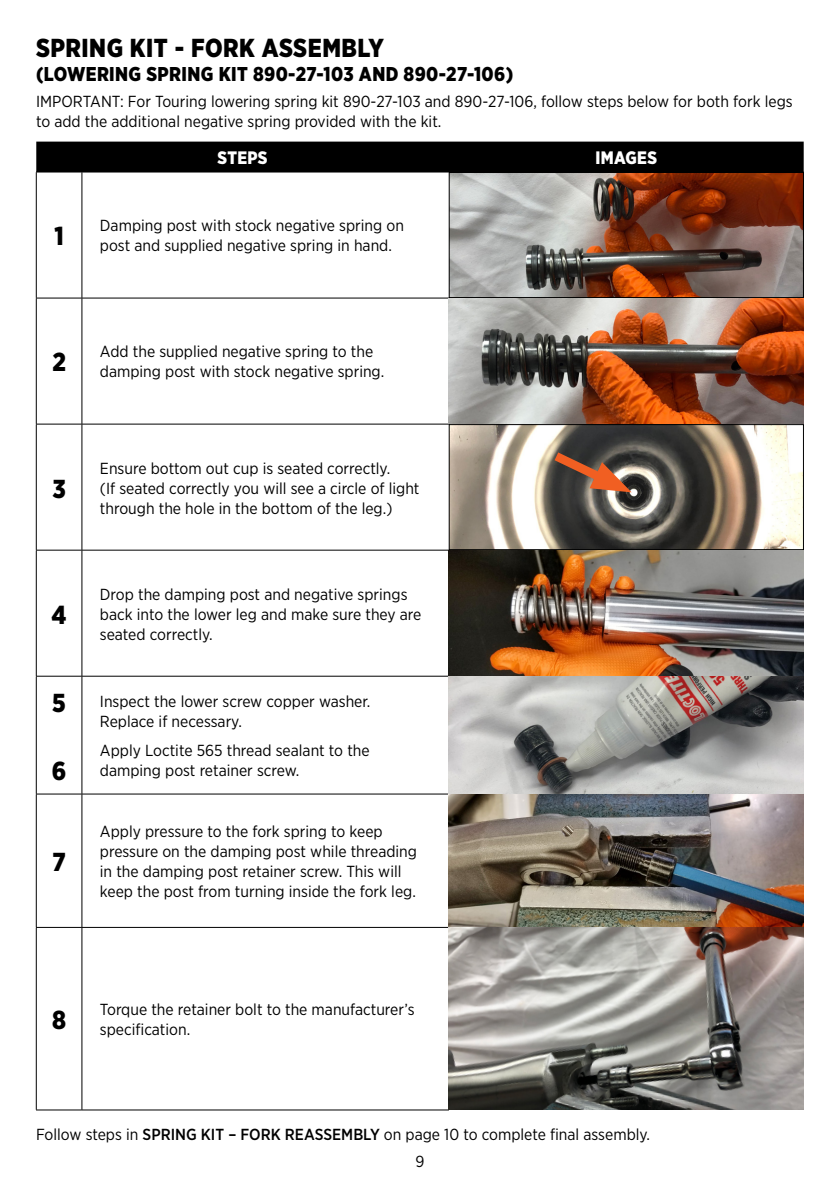
<style>
.page{position:relative;width:840px;height:1191px;background:#fff}
.page>*{position:absolute;margin:0;border:0;box-sizing:border-box;transform-origin:0 0}
.t1{font:900 26px "Gotham Narrow";letter-spacing:.02em;color:#000;scale:.95 1}
.t2{font:900 20px "Gotham Narrow";letter-spacing:.02em;color:#000;scale:.95 1}
.t3{font:900 18px "Gotham Narrow";letter-spacing:.02em;color:#fff;scale:.95 1}
.t4{font:16px/20px "Gotham Narrow";color:#000}
.s1{font-weight:500}
</style>
<div class="page">
<div style="left:36px;top:142px;width:767px;height:30px;background:#000"></div>
<hr style="left:36px;top:172px;width:1px;height:126px;background:#000">
<hr style="left:81px;top:172px;width:1px;height:126px;background:#000">
<hr style="left:36px;top:298px;width:46px;height:1px;background:#000">
<hr style="left:36px;top:298px;width:1px;height:126px;background:#000">
<hr style="left:82px;top:298px;width:366px;height:1px;background:#000">
<hr style="left:81px;top:298px;width:1px;height:126px;background:#000">
<hr style="left:36px;top:424px;width:46px;height:1px;background:#000">
<hr style="left:36px;top:424px;width:1px;height:126px;background:#000">
<hr style="left:82px;top:424px;width:366px;height:1px;background:#000">
<hr style="left:81px;top:424px;width:1px;height:126px;background:#000">
<hr style="left:36px;top:550px;width:46px;height:1px;background:#000">
<hr style="left:36px;top:550px;width:1px;height:126px;background:#000">
<hr style="left:82px;top:550px;width:366px;height:1px;background:#000">
<hr style="left:81px;top:550px;width:1px;height:126px;background:#000">
<hr style="left:36px;top:676px;width:46px;height:1px;background:#000">
<hr style="left:36px;top:676px;width:1px;height:118px;background:#000">
<hr style="left:82px;top:676px;width:366px;height:1px;background:#000">
<hr style="left:81px;top:676px;width:1px;height:118px;background:#000">
<hr style="left:36px;top:793px;width:46px;height:1px;background:#000">
<hr style="left:36px;top:794px;width:1px;height:133px;background:#000">
<hr style="left:82px;top:793px;width:366px;height:1px;background:#000">
<hr style="left:81px;top:794px;width:1px;height:133px;background:#000">
<hr style="left:36px;top:927px;width:46px;height:1px;background:#000">
<hr style="left:36px;top:927px;width:1px;height:182px;background:#000">
<hr style="left:82px;top:927px;width:366px;height:1px;background:#000">
<hr style="left:81px;top:927px;width:1px;height:182px;background:#000">
<hr style="left:36px;top:1109px;width:46px;height:1px;background:#000">
<hr style="left:82px;top:1109px;width:366px;height:1px;background:#000">
<hr style="left:36px;top:172px;width:46px;height:1px;background:#000">
<hr style="left:82px;top:172px;width:366px;height:1px;background:#000">
<img style="left:448px;top:174px;width:355px;height:936px">
<div style="left:448px;top:172px;width:355px;height:126px;border:1px solid #000"></div>
<div style="left:448px;top:424px;width:355px;height:126px;border:1px solid #000"></div>
<svg style="left:544px;top:445px;width:87px;height:48px;background:#7a5745"></svg>
<h1 class="t1" style="left:36px;top:30px;width:367px">SPRING KIT - FORK ASSEMBLY</h1>
<p class="t2" style="left:36px;top:61px;width:503px">(LOWERING SPRING KIT 890-27-103 AND 890-27-106)</p>
<p class="t4" style="left:36px;top:91px;width:757px">IMPORTANT: For Touring lowering spring kit 890-27-103 and 890-27-106, follow steps below for both fork legs to add the additional negative spring provided with the kit.</p>
<p class="t3" style="left:217px;top:146px;width:54px">STEPS</p>
<p class="t3" style="left:595px;top:146px;width:66px">IMAGES</p>
<h1 class="t1" style="left:54px;top:219px;width:11px">1</h1>
<p class="t4" style="left:100px;top:215px;width:305px">Damping post with stock negative spring on post and supplied negative spring in hand.</p>
<h1 class="t1" style="left:52px;top:345px;width:16px">2</h1>
<p class="t4" style="left:100px;top:341px;width:286px">Add the supplied negative spring to the damping post with stock negative spring.</p>
<h1 class="t1" style="left:52px;top:471px;width:16px">3</h1>
<h1 class="t1" style="left:52px;top:597px;width:17px">4</h1>
<h1 class="t1" style="left:52px;top:685px;width:16px">5</h1>
<h1 class="t1" style="left:52px;top:753px;width:17px">6</h1>
<h1 class="t1" style="left:52px;top:844px;width:15px">7</h1>
<p class="t4" style="left:100px;top:457px;width:321px">Ensure bottom out cup is seated correctly.<br>(If seated correctly you will see a circle of light through the hole in the bottom of the leg.)</p>
<p class="t4" style="left:100px;top:583px;width:323px">Drop the damping post and negative springs back into the lower leg and make sure they are seated correctly.</p>
<p class="t4" style="left:100px;top:691px;width:272px">Inspect the lower screw copper washer.<br>Replace if necessary.</p>
<p class="t4" style="left:100px;top:740px;width:271px">Apply Loctite 565 thread sealant to the damping post retainer screw.</p>
<p class="t4" style="left:100px;top:821px;width:318px">Apply pressure to the fork spring to keep pressure on the damping post while threading in the damping post retainer screw. This will keep the post from turning inside the fork leg.</p>
<h1 class="t1" style="left:52px;top:1002px;width:16px">8</h1>
<p class="t4" style="left:100px;top:999px;width:316px">Torque the retainer bolt to the manufacturer’s specification.</p>
<p class="t4" style="left:36px;top:1124px;width:615px">Follow steps in <span class="s1">SPRING KIT – FORK REASSEMBLY</span> on page 10 to complete final assembly.</p>
<p class="t4" style="left:415px;top:1151px;width:10px">9</p>
</div>
